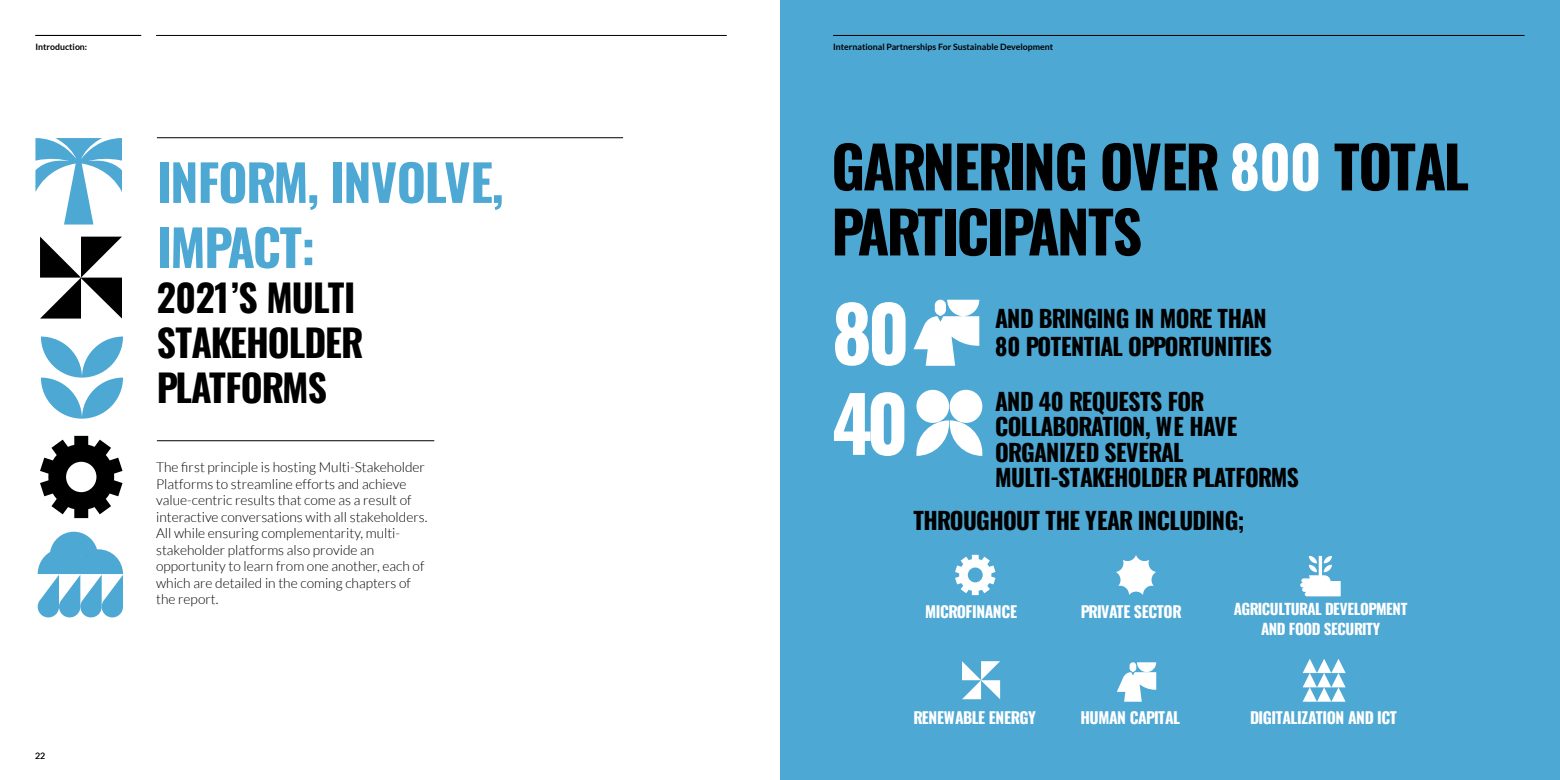
<style>
.page{position:relative;width:1560px;height:780px;background:#fff}
.page>*{position:absolute;margin:0;border:0;box-sizing:border-box;transform-origin:0 0}
.t1{font:76.25px/90px "Oswald";color:#fff}
.t2{font:57.75px/65px "Oswald";letter-spacing:-.035em;color:#000}
.t3{font:50px/65px "Oswald";letter-spacing:-.03em;color:#4da8d4}
.t4{font:37.5px/45px "Oswald";letter-spacing:-.025em;color:#000}
.t5{font:23.5px/25.5px "Oswald";letter-spacing:-.025em;color:#000}
.t6{font:15.75px "Oswald";letter-spacing:-.03em;color:#fff}
.t7{font:15px/20px "Oswald";letter-spacing:-.025em;color:#fff;text-align:center}
.t8{font:300 13.75px/16.5px "Lato";color:#000}
.t9{font:700 8.75px "Lato";color:#000}
.t10{font:8.75px "Lato";color:#000}
.s1{color:#fff}
</style>
<div class="page">
<hr style="left:157px;top:440px;width:277px;height:1px;background:#000">
<hr style="left:157px;top:137px;width:466px;height:1px;background:#000">
<svg style="left:41px;top:336px;width:82px;height:82px"></svg>
<svg style="left:40px;top:236px;width:82px;height:82px"></svg>
<svg style="left:40px;top:436px;width:82px;height:82px"></svg>
<svg style="left:37px;top:531px;width:86px;height:86px"></svg>
<svg style="left:35px;top:138px;width:87px;height:86px"></svg>
<div style="left:780px;top:0;width:779px;height:780px;background:#4da8d4"></div>
<svg style="left:913px;top:300px;width:66px;height:66px"></svg>
<div style="left:949px;top:390px;width:33px;height:33px;background:#fff;border-radius:16px"></div>
<svg style="left:916px;top:420px;width:66px;height:36px"></svg>
<div style="left:916px;top:390px;width:33px;height:33px;background:#fff;border-radius:16px"></div>
<svg style="left:1300px;top:556px;width:40px;height:40px"></svg>
<svg style="left:1302px;top:659px;width:43px;height:42px"></svg>
<svg style="left:1116px;top:555px;width:40px;height:40px"></svg>
<svg style="left:962px;top:661px;width:38px;height:38px"></svg>
<svg style="left:955px;top:554px;width:40px;height:41px"></svg>
<svg style="left:1117px;top:662px;width:39px;height:39px"></svg>
<hr style="left:833px;top:35px;width:691px;height:1px;background:#000">
<hr style="left:35px;top:35px;width:106px;height:1px;background:#000">
<hr style="left:156px;top:35px;width:570px;height:1px;background:#000">
<p class="t9" style="left:35px;top:41px;width:53px">Introduction:</p>
<p class="t10" style="left:35px;top:750px;width:12px">22</p>
<h3 class="t3" style="left:157px;top:145px;width:348px">INFORM, INVOLVE,<br>IMPACT:</h3>
<h3 class="t4" style="left:157px;top:271px;width:208px">2021’S MULTI<br>STAKEHOLDER<br>PLATFORMS</h3>
<p class="t8" style="left:156px;top:459px;width:273px">The first principle is hosting Multi-Stakeholder Platforms to streamline efforts and achieve value-centric results that come as a result of interactive conversations with all stakeholders.<br>All while ensuring complementarity, multi&shy;stakeholder platforms also provide an opportunity to learn from one another, each of which are detailed in the coming chapters of the report.</p>
<p class="t9" style="left:833px;top:41px;width:221px">International Partnerships For Sustainable Development</p>
<h2 class="t2" style="left:831px;top:129px;width:639px">GARNERING OVER <span class="s1">800</span> TOTAL<br>PARTICIPANTS</h2>
<h1 class="t1" style="left:832px;top:281px;width:79px">80<br>40</h1>
<h3 class="t5" style="left:995px;top:302px;width:278px;line-height:28.2px">AND BRINGING IN MORE THAN<br>80 POTENTIAL OPPORTUNITIES</h3>
<h3 class="t5" style="left:995px;top:386px;width:305px">AND 40 REQUESTS FOR<br>COLLABORATION, WE HAVE<br>ORGANIZED SEVERAL<br>MULTI-STAKEHOLDER PLATFORMS</h3>
<h3 class="t5" style="left:913px;top:505px;width:332px">THROUGHOUT THE YEAR INCLUDING;</h3>
<p class="t6" style="left:925px;top:598px;width:93px">MICROFINANCE</p>
<p class="t6" style="left:913px;top:703px;width:124px">RENEWABLE ENERGY</p>
<p class="t6" style="left:1080px;top:598px;width:103px">PRIVATE SECTOR</p>
<p class="t6" style="left:1080px;top:703px;width:101px">HUMAN CAPITAL</p>
<p class="t7" style="left:1233px;top:597px;width:175px">AGRICULTURAL DEVELOPMENT<br>AND FOOD SECURITY</p>
<p class="t6" style="left:1249px;top:703px;width:148px">DIGITALIZATION AND ICT</p>
</div>
